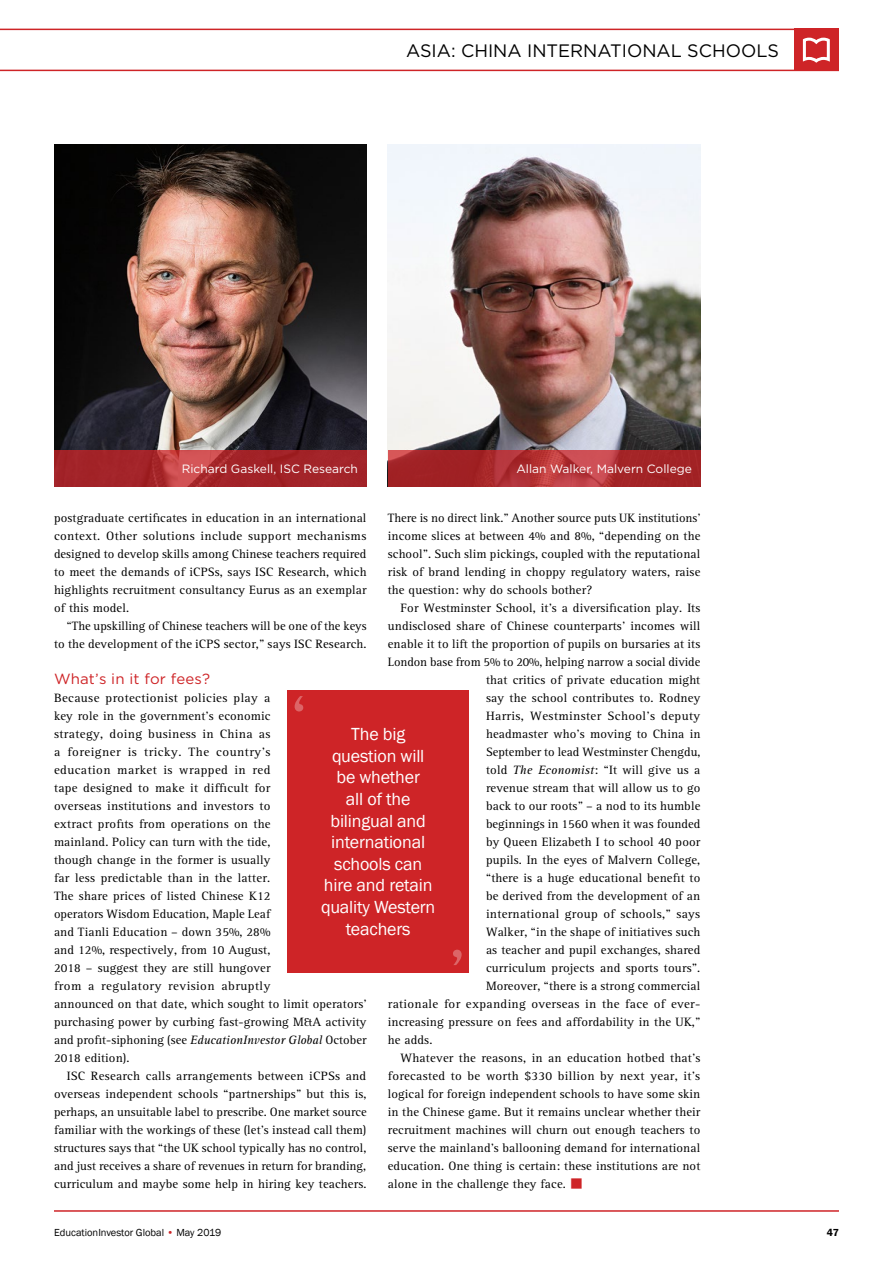
<style>
.page{position:relative;width:893px;height:1263px;background:#fff}
.page>*{position:absolute;margin:0;border:0;box-sizing:border-box;transform-origin:0 0}
.t1{font:18px/21.6px "Franklin Gothic";letter-spacing:-.01em;color:#fff;text-align:center}
.t2{font:18px "Gotham";color:#000}
.t3{font:14.7px "Gotham";letter-spacing:.01em;color:#ce2427}
.t4{font:12.45px/18px "Agfa Rotis Serif";letter-spacing:.01em;color:#000;text-align:justify}
.t5{font:12.45px/18px "Agfa Rotis Serif";letter-spacing:.01em;color:#000;scale:1.04 1}
.t6{font:12.45px "Agfa Rotis Serif";letter-spacing:.03em;color:#000;scale:1.04 1}
.t7{font:12px "Gotham";color:#fff}
.t8{font:10.5px "Franklin Gothic";color:#000}
.t9{font:600 10.5px "Franklin Gothic";color:#000}
.s1{font-style:italic}
.s2{color:#ce2427}
</style>
<div class="page">
<svg style="left:0;top:29px;width:839px;height:42px"></svg>
<hr style="left:54px;top:1210px;width:785px;height:2px;background:#ce2427">
<img style="left:54px;top:144px;width:313px;height:306px">
<img style="left:388px;top:144px;width:312px;height:306px">
<svg style="left:54px;top:450px;width:313px;height:36px;background:#a8292d"></svg>
<svg style="left:388px;top:450px;width:312px;height:36px;background:#ac2d30"></svg>
<div style="left:287px;top:690px;width:182px;height:282px;background:#ce2427"></div>
<svg style="left:295px;top:696px;width:8px;height:15px"></svg>
<svg style="left:453px;top:950px;width:9px;height:15px"></svg>
<h1 class="t2" style="left:406px;top:40px;width:374px">ASIA: CHINA INTERNATIONAL SCHOOLS</h1>
<p class="t7" style="left:182px;top:462px;width:178px">Richard Gaskell, ISC Research</p>
<p class="t7" style="left:516px;top:462px;width:177px">Allan Walker, Malvern College</p>
<p class="t4" style="left:54px;top:509px;width:314px">postgraduate certificates in education in an international context. Other solutions include support mechanisms designed to develop skills among Chinese teachers required to meet the demands of iCPSs, says ISC Research, which highlights recruitment consultancy Eurus as an exemplar of this model.</p>
<p class="t4" style="left:54px;top:617px;width:314px;text-align:right">“The upskilling of Chinese teachers will be one of the keys to the development of the iCPS sector,” says ISC Research.</p>
<p class="t3" style="left:54px;top:670px;width:158px">What’s in it for fees?</p>
<p class="t5" style="left:54px;top:689px;width:302px">Because protectionist policies play a<br>key role in the government’s economic<br>strategy, doing business in China as<br>a foreigner is tricky. The country’s<br>education market is wrapped in red<br>tape designed to make it difficult for<br>overseas institutions and investors to<br>extract profits from operations on the<br>mainland. Policy can turn with the tide,<br>though change in the former is usually<br>far less predictable than in the latter.<br>The share prices of listed Chinese K12<br>operators Wisdom Education, Maple Leaf<br>and Tianli Education – down 35%, 28%<br>and 12%, respectively, from 10 August,<br>2018 – suggest they are still hungover<br>from a regulatory revision abruptly<br>announced on that date, which sought to limit operators’ purchasing power by curbing fast-growing M&amp;A activity and profit-siphoning (see <span class="s1">EducationInvestor Global</span> October 2018 edition).</p>
<p class="t4" style="left:54px;top:1067px;width:314px;text-indent:13px">ISC Research calls arrangements between iCPSs and overseas independent schools “partnerships” but this is, perhaps, an unsuitable label to prescribe. One market source familiar with the workings of these (let’s instead call them) structures says that “the UK school typically has no control, and just receives a share of revenues in return for branding, curriculum and maybe some help in hiring key teachers.</p>
<p class="t4" style="left:388px;top:509px;width:314px">There is no direct link.” Another source puts UK institutions’ income slices at between 4% and 8%, “depending on the school”. Such slim pickings, coupled with the reputational risk of brand lending in choppy regulatory waters, raise the question: why do schools bother?</p>
<p class="t4" style="left:401px;top:599px;width:301px">For Westminster School, it’s a diversification play. Its</p>
<p class="t4" style="left:388px;top:617px;width:314px">undisclosed share of Chinese counterparts’ incomes will</p>
<p class="t4" style="left:388px;top:635px;width:314px">enable it to lift the proportion of pupils on bursaries at its</p>
<p class="t4" style="left:388px;top:653px;width:314px">London base from 5% to 20%, helping narrow a social divide</p>
<p class="t4" style="left:486px;top:671px;width:216px">that critics of private education might</p>
<p class="t4" style="left:486px;top:689px;width:216px">say the school contributes to. Rodney</p>
<p class="t6" style="left:486px;top:709px;width:208px">Harris, Westminster School’s deputy</p>
<p class="t4" style="left:486px;top:725px;width:216px">headmaster who’s moving to China in</p>
<p class="t4" style="left:486px;top:743px;width:216px">September to lead Westminster Chengdu,</p>
<p class="t4" style="left:486px;top:761px;width:216px">told <span class="s1">The Economist</span>: “It will give us a</p>
<p class="t4" style="left:486px;top:779px;width:216px">revenue stream that will allow us to go</p>
<p class="t4" style="left:486px;top:797px;width:216px">back to our roots” – a nod to its humble</p>
<p class="t4" style="left:486px;top:815px;width:216px">beginnings in 1560 when it was founded</p>
<p class="t4" style="left:486px;top:833px;width:216px">by Queen Elizabeth I to school 40 poor</p>
<p class="t4" style="left:486px;top:851px;width:216px">pupils. In the eyes of Malvern College,</p>
<p class="t4" style="left:486px;top:869px;width:216px">“there is a huge educational benefit to</p>
<p class="t4" style="left:486px;top:887px;width:216px">be derived from the development of an</p>
<p class="t5" style="left:486px;top:905px;width:208px">international group of schools,” says</p>
<p class="t4" style="left:486px;top:923px;width:216px">Walker, “in the shape of initiatives such</p>
<p class="t4" style="left:486px;top:941px;width:216px">as teacher and pupil exchanges, shared</p>
<p class="t4" style="left:486px;top:959px;width:216px">curriculum projects and sports tours”.</p>
<p class="t4" style="left:486px;top:977px;width:216px">Moreover, “there is a strong commercial</p>
<p class="t5" style="left:388px;top:995px;width:302px">rationale for expanding overseas in the face of ever-</p>
<p class="t4" style="left:388px;top:1013px;width:314px">increasing pressure on fees and affordability in the UK,”</p>
<p class="t4" style="left:388px;top:1031px;width:46px">he adds.</p>
<p class="t4" style="left:401px;top:1049px;width:301px">Whatever the reasons, in an education hotbed that’s</p>
<p class="t5" style="left:388px;top:1067px;width:302px">forecasted to be worth $330 billion by next year, it’s</p>
<p class="t4" style="left:388px;top:1085px;width:314px">logical for foreign independent schools to have some skin</p>
<p class="t4" style="left:388px;top:1103px;width:314px">in the Chinese game. But it remains unclear whether their</p>
<p class="t4" style="left:388px;top:1121px;width:314px">recruitment machines will churn out enough teachers to</p>
<p class="t4" style="left:388px;top:1139px;width:314px">serve the mainland’s ballooning demand for international</p>
<p class="t4" style="left:388px;top:1157px;width:314px">education. One thing is certain: these institutions are not</p>
<p class="t4" style="left:388px;top:1175px;width:197px">alone in the challenge they face. <span class="s2">■</span></p>
<h1 class="t1" style="left:321px;top:724px;width:116px">The big question will be whether<br>all of the bilingual and international schools can hire and retain quality Western teachers</h1>
<p class="t8" style="left:54px;top:1226px;width:169px">EducationInvestor Global <span class="s2">•</span> May 2019</p>
<p class="t9" style="left:827px;top:1226px;width:14px">47</p>
</div>
